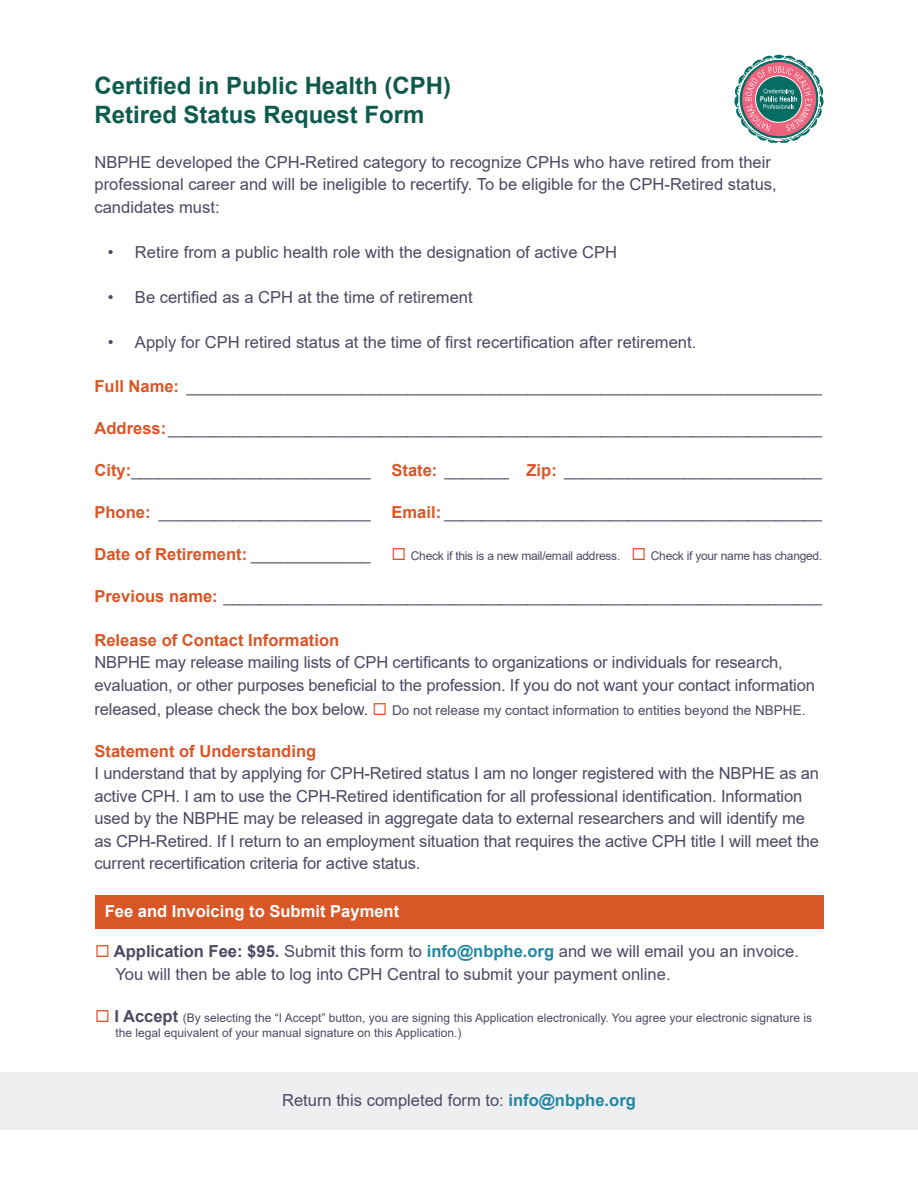
<style>
.page{position:relative;width:918px;height:1188px;background:#fff}
.page>*{position:absolute;margin:0;border:0;box-sizing:border-box;transform-origin:0 0}
.t1{font:700 24px/28.8px "Arial";color:#0d5b4d}
.t2{font:16.5px/22.5px "Arial";letter-spacing:-.01em;color:#4b4a63}
.t3{font:700 16.5px "Arial";color:#d95626}
.t4{font:700 16.5px "Arial";color:#fff}
.t5{font:13.5px "Arial";color:#4b4a63}
.t6{font:12px/15px "Arial";color:#4b4a63}
.t7{font:12px "Arial";letter-spacing:-.02em;color:#4b4a63}
.s1{font-weight:700;color:#d95626}
.s2{font-weight:400;color:#4b4a63}
.s3{color:#d95626}
.s4{font-size:16.5px}
.s5{font-weight:700}
.s6{font-weight:700;color:#2186a1}
.s7{font-weight:700;font-size:16.5px}
</style>
<div class="page">
<div style="left:0;top:1072px;width:918px;height:58px;background:#edeff1"></div>
<svg style="left:735px;top:55px;width:89px;height:88px"></svg>
<div style="left:95px;top:895px;width:729px;height:34px;background:#d95626"></div>
<h1 class="t1" style="left:94px;top:71px;width:358px">Certified in Public Health (CPH)<br>Retired Status Request Form</h1>
<p class="t2" style="left:94px;top:151px;width:684px">NBPHE developed the CPH-Retired category to recognize CPHs who have retired from their professional career and will be ineligible to recertify. To be eligible for the CPH-Retired status, candidates must:</p>
<p class="t2" style="left:108px;top:241px;width:511px">• Retire from a public health role with the designation of active CPH</p>
<p class="t2" style="left:108px;top:286px;width:366px">• Be certified as a CPH at the time of retirement</p>
<p class="t2" style="left:108px;top:330px;width:590px">• Apply for CPH retired status at the time of first recertification after retirement.</p>
<p class="t2" style="left:94px;top:375px;width:729px"><span class="s1">Full Name:</span> _____________________________________________________________________</p>
<p class="t2" style="left:94px;top:417px;width:729px"><span class="s1">Address:</span>_______________________________________________________________________</p>
<p class="t2" style="left:95px;top:459px;width:278px"><span class="s1">City:</span>__________________________</p>
<p class="t2" style="left:392px;top:459px;width:432px"><span class="s1">State:</span> _______ <span class="s1">Zip:</span> ____________________________</p>
<p class="t2" style="left:95px;top:501px;width:278px"><span class="s1">Phone:</span> _______________________</p>
<p class="t2" style="left:392px;top:501px;width:432px"><span class="s1">Email:</span> _________________________________________</p>
<p class="t3" style="left:95px;top:543px;width:278px">Date of Retirement: <span class="s2">_____________</span></p>
<p class="t7" style="left:392px;top:548px;width:432px"><span class="s3">◻</span> Check if this is a new mail/email address. <span class="s3">◻</span> Check if your name has changed.</p>
<p class="t2" style="left:94px;top:585px;width:729px"><span class="s1">Previous name:</span> _________________________________________________________________</p>
<p class="t3" style="left:95px;top:628px;width:246px">Release of Contact Information</p>
<p class="t2" style="left:95px;top:651px;width:722px">NBPHE may release mailing lists of CPH certificants to organizations or individuals for research, evaluation, or other purposes beneficial to the profession. If you do not want your contact information</p>
<p class="t5" style="left:94px;top:701px;width:712px"><span class="s4">released, please check the box below.</span> <span class="s3">◻</span> Do not release my contact information to entities beyond the NBPHE.</p>
<p class="t3" style="left:94px;top:739px;width:223px">Statement of Understanding</p>
<p class="t2" style="left:94px;top:762px;width:726px">I understand that by applying for CPH-Retired status I am no longer registered with the NBPHE as an active CPH. I am to use the CPH-Retired identification for all professional identification. Information used by the NBPHE may be released in aggregate data to external researchers and will identify me as CPH-Retired. If I return to an employment situation that requires the active CPH title I will meet the current recertification criteria for active status.</p>
<p class="t4" style="left:105px;top:900px;width:296px">Fee and Invoicing to Submit Payment</p>
<p class="t2" style="left:115px;top:940px;width:685px;text-indent:-20px"><span class="s3">◻</span> <span class="s5">Application Fee: $95.</span> Submit this form to <span class="s6">info@nbphe.org</span> and we will email you an invoice.<br>You will then be able to log into CPH Central to submit your payment online.</p>
<p class="t6" style="left:115px;top:1010px;width:698px;text-indent:-20px"><span class="s3">◻</span> <span class="s7">I Accept</span> (By selecting the “I Accept” button, you are signing this Application electronically. You agree your electronic signature is the legal equivalent of your manual signature on this Application.)</p>
<p class="t2" style="left:282px;top:1089px;width:355px">Return this completed form to: <span class="s6">info@nbphe.org</span></p>
</div>
